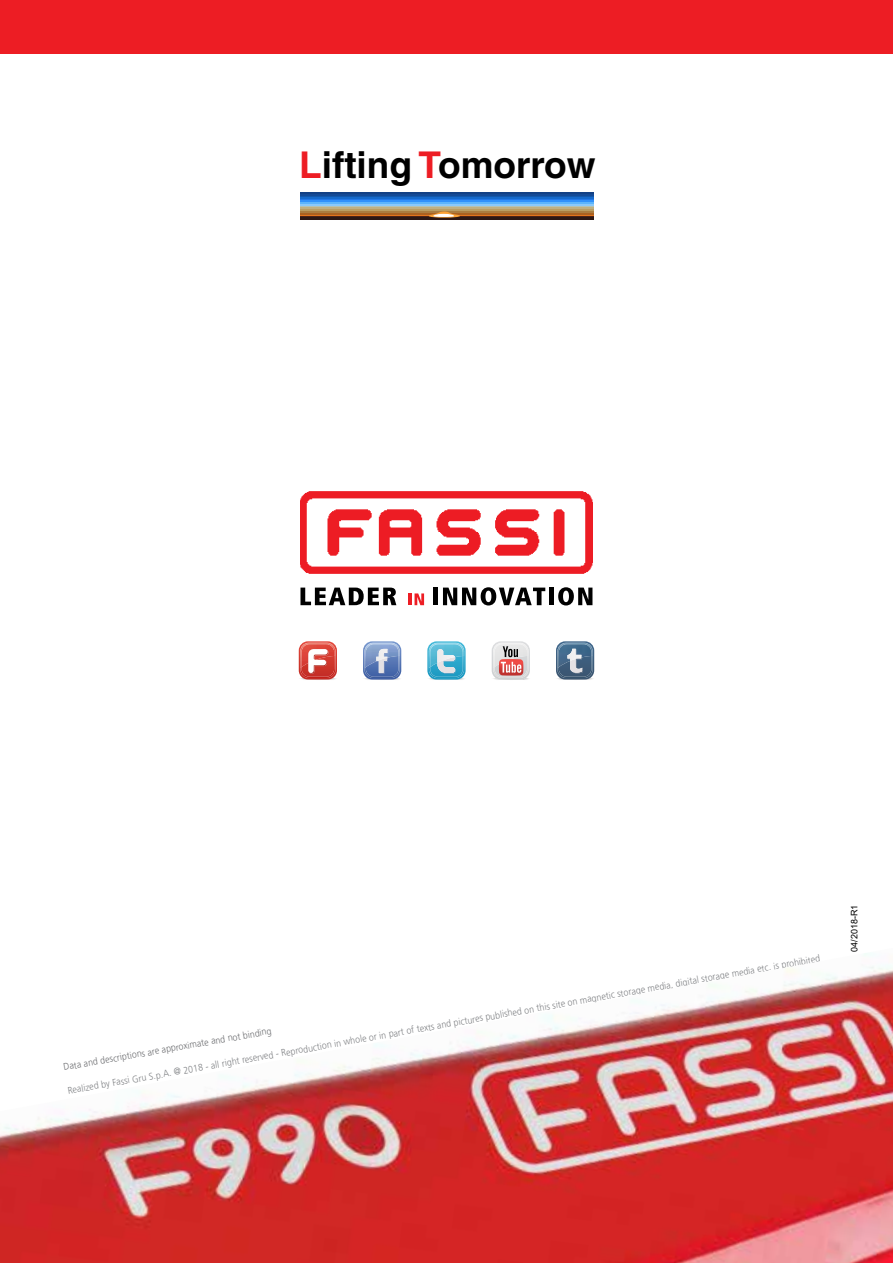
<style>
.page{position:relative;width:893px;height:1263px;background:#fff}
.page>*{position:absolute;margin:0;border:0;box-sizing:border-box;transform-origin:0 0}
.t1{font:700 36.9px "Helvetica";color:#000}
.t2{font:300 9.75px "Frutiger";color:#808285;scale:.9 1}
.t3{font:300 9.75px "Frutiger";color:#6d6e71;scale:.9 1}
.t4{font:9px "Arial";color:#000}
.s1{color:#ed1d24}
</style>
<div class="page">
<div style="left:0;top:0;width:893px;height:54px;background:#ed1d24"></div>
<hr style="left:300px;top:193px;width:294px;height:2px;background:#124085">
<hr style="left:300px;top:194px;width:294px;height:2px;background:#144a96">
<hr style="left:300px;top:196px;width:294px;height:2px;background:#1257ab">
<hr style="left:300px;top:198px;width:294px;height:2px;background:#1469cc">
<hr style="left:300px;top:199px;width:294px;height:2px;background:#2175e6">
<hr style="left:300px;top:201px;width:294px;height:1px;background:#3091fa">
<hr style="left:300px;top:202px;width:294px;height:3px;background:#5cb5fc">
<hr style="left:300px;top:204px;width:294px;height:2px;background:#8ac9fa">
<hr style="left:300px;top:206px;width:294px;height:2px;background:#b5c2b3">
<hr style="left:300px;top:208px;width:294px;height:2px;background:#bfb082">
<hr style="left:300px;top:210px;width:294px;height:2px;background:#ba9e63">
<hr style="left:300px;top:211px;width:294px;height:2px;background:#ab7d40">
<hr style="left:300px;top:213px;width:294px;height:2px;background:#ab6121">
<hr style="left:300px;top:215px;width:294px;height:1px;background:#e3751c">
<hr style="left:300px;top:216px;width:294px;height:1px;background:#4a2117">
<hr style="left:300px;top:217px;width:294px;height:3px;background:#2b1714">
<svg style="left:429px;top:212px;width:31px;height:6px"></svg>
<svg style="left:300px;top:588px;width:96px;height:17px"></svg>
<svg style="left:408px;top:593px;width:16px;height:12px"></svg>
<div style="left:433px;top:588px;width:5px;height:17px;background:#000"></div>
<svg style="left:443px;top:587px;width:102px;height:18px"></svg>
<div style="left:549px;top:588px;width:5px;height:17px;background:#000"></div>
<svg style="left:558px;top:587px;width:34px;height:18px"></svg>
<img style="left:495px;top:679px;width:33px;height:1px">
<svg style="left:492px;top:641px;width:38px;height:38px"></svg>
<svg style="left:427px;top:641px;width:39px;height:39px"></svg>
<img style="left:437px;top:649px;width:18px;height:7px">
<img style="left:429px;top:656px;width:35px;height:22px">
<img style="left:366px;top:679px;width:33px;height:1px">
<svg style="left:363px;top:641px;width:38px;height:38px"></svg>
<img style="left:365px;top:656px;width:35px;height:22px">
<img style="left:559px;top:679px;width:33px;height:1px">
<svg style="left:556px;top:641px;width:38px;height:38px"></svg>
<img style="left:557px;top:643px;width:36px;height:13px">
<img style="left:567px;top:649px;width:14px;height:7px">
<img style="left:557px;top:656px;width:36px;height:22px">
<img style="left:302px;top:679px;width:33px;height:1px">
<svg style="left:299px;top:641px;width:38px;height:38px"></svg>
<img style="left:300px;top:491px;width:293px;height:83px">
<img style="left:0;top:953px;width:893px;height:310px">
<h1 class="t1" style="left:299px;top:143px;width:298px"><span class="s1">L</span>ifting <span class="s1">T</span>omorrow</h1>
<p class="t2" style="left:67px;top:1085px;width:850px;rotate:-10deg">Realized by Fassi Gru S.p.A. @ 2018 - all right reserved - Reproduction in whole or in part of texts and pictures published on this site on magnetic storage media, digital storage media etc. is prohibited</p>
<p class="t3" style="left:63px;top:1062px;width:236px;rotate:-10deg">Data and descriptions are approximate and not binding</p>
<p class="t4" style="left:848px;top:952px;width:49px;rotate:-90deg">04/2018-R1</p>
</div>
